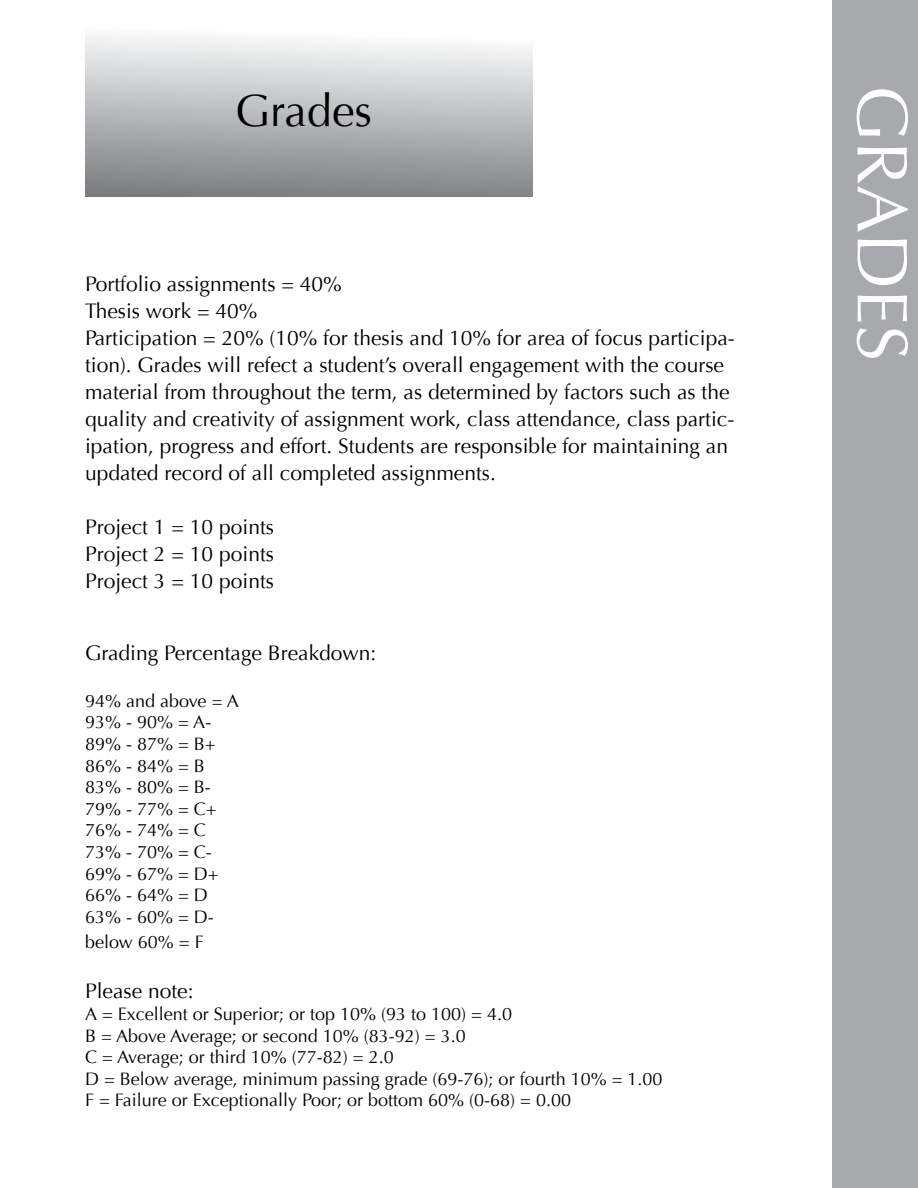
<style>
.page{position:relative;width:918px;height:1188px;background:#fff}
.page>*{position:absolute;margin:0;border:0;box-sizing:border-box;transform-origin:0 0}
.t1{font:72px "Optima";color:#fff}
.t2{font:45px "Optima";color:#000}
.t3{font:21px/27px "Optima";color:#000}
.t4{font:18px/21.6px "Optima";color:#000}
</style>
<div class="page">
<div style="left:832px;top:0;width:86px;height:1188px;background:#a7a9ac"></div>
<div style="left:85px;top:0;width:448px;height:196px;background:linear-gradient(to bottom,#fff,#7f8285)"></div>
<h2 class="t2" style="left:235px;top:85px;width:138px">Grades</h2>
<p class="t3" style="left:85px;top:271px;width:651px">Portfolio assignments = 40%<br>Thesis work = 40%<br>Participation = 20% (10% for thesis and 10% for area of focus participa&shy;tion). Grades will refect a student’s overall engagement with the course material from throughout the term, as determined by factors such as the quality and creativity of assignment work, class attendance, class partic&shy;ipation, progress and effort. Students are responsible for maintaining an updated record of all completed assignments.</p>
<p class="t3" style="left:85px;top:514px;width:190px;text-align:justify">Project 1 = 10 points Project 2 = 10 points Project 3 = 10 points</p>
<p class="t3" style="left:85px;top:640px;width:293px">Grading Percentage Breakdown:</p>
<p class="t4" style="left:85px;top:690px;width:155px">94% and above = A<br>93% - 90% = A-<br>89% - 87% = B+<br>86% - 84% = B<br>83% - 80% = B-<br>79% - 77% = C+<br>76% - 74% = C<br>73% - 70% = C-<br>69% - 67% = D+<br>66% - 64% = D<br>63% - 60% = D-</p>
<p class="t4" style="left:85px;top:931px;width:120px">below 60% = F</p>
<p class="t3" style="left:85px;top:978px;width:110px">Please note:</p>
<p class="t4" style="left:85px;top:1003px;width:579px">A = Excellent or Superior; or top 10% (93 to 100) = 4.0<br>B = Above Average; or second 10% (83-92) = 3.0<br>C = Average; or third 10% (77-82) = 2.0<br>D = Below average, minimum passing grade (69-76); or fourth 10% = 1.00<br>F = Failure or Exceptionally Poor; or bottom 60% (0-68) = 0.00</p>
<h1 class="t1" style="left:924px;top:85px;width:278px;rotate:90deg">GRADES</h1>
</div>
